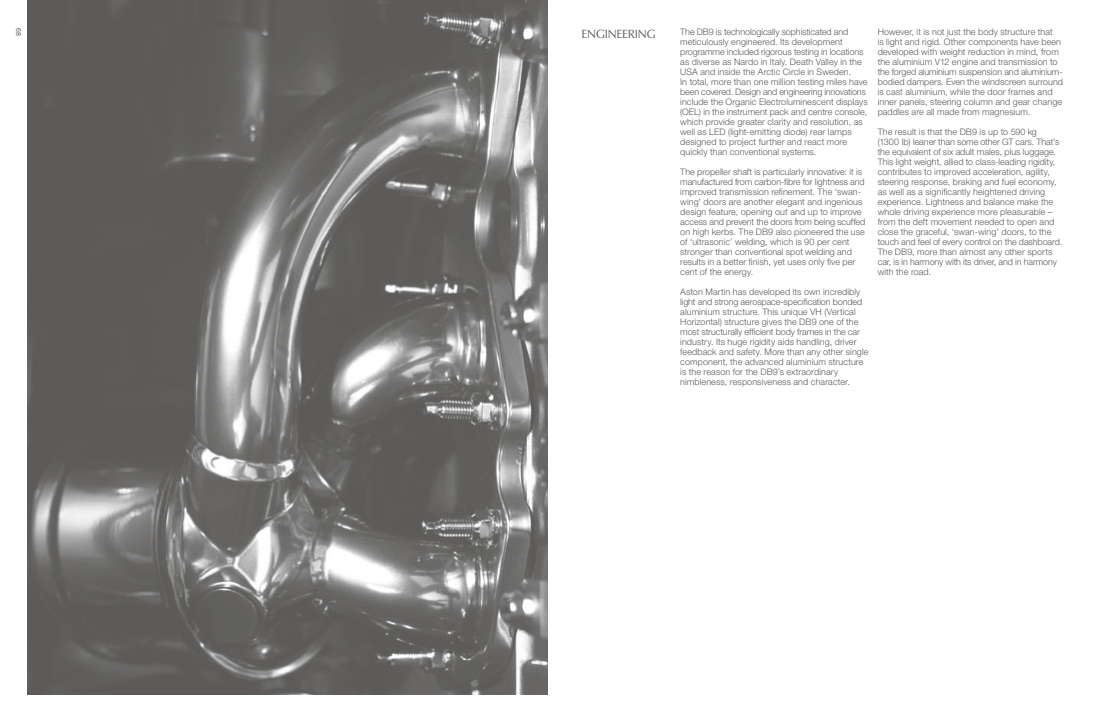
<style>
.page{position:relative;width:1095px;height:723px;background:#fff}
.page>*{position:absolute;margin:0;border:0;box-sizing:border-box;transform-origin:0 0}
.t1{font:12px "Zapf Humanist 601 BT";letter-spacing:-.015em;color:#5c5b5a}
.t2{font:300 9px/10px "Helvetica Neue LT Pro";letter-spacing:.01em;color:#5c5b5a}
.t3{font:7px "Helvetica Neue LT Pro";color:#5c5b5a}
</style>
<div class="page">
<img style="left:28px;top:0;width:519px;height:694px">
<p class="t3" style="left:23px;top:28px;width:9px;rotate:90deg">68</p>
<p class="t2" style="left:680px;top:26px;width:189px">The DB9 is technologically sophisticated and meticulously engineered. Its development programme included rigorous testing in locations as diverse as Nardo in Italy, Death Valley in the USA and inside the Arctic Circle in Sweden.<br>In total, more than one million testing miles have been covered. Design and engineering innovations include the Organic Electroluminescent displays (OEL) in the instrument pack and centre console, which provide greater clarity and resolution, as well as LED (light-emitting diode) rear lamps designed to project further and react more quickly than conventional systems.</p>
<p class="t2" style="left:680px;top:166px;width:187px">The propeller shaft is particularly innovative: it is manufactured from carbon-fibre for lightness and improved transmission refinement. The ‘swan&shy;wing’ doors are another elegant and ingenious design feature, opening out and up to improve access and prevent the doors from being scuffed on high kerbs. The DB9 also pioneered the use of ‘ultrasonic’ welding, which is 90 per cent stronger than conventional spot welding and results in a better finish, yet uses only five per cent of the energy.</p>
<p class="t2" style="left:680px;top:286px;width:190px">Aston Martin has developed its own incredibly light and strong aerospace-specification bonded aluminium structure. This unique VH (Vertical Horizontal) structure gives the DB9 one of the most structurally efficient body frames in the car industry. Its huge rigidity aids handling, driver feedback and safety. More than any other single component, the advanced aluminium structure is the reason for the DB9’s extraordinary nimbleness, responsiveness and character.</p>
<h1 class="t1" style="left:581px;top:26px;width:75px">ENGINEERING</h1>
<p class="t2" style="left:877px;top:26px;width:187px">However, it is not just the body structure that<br>is light and rigid. Other components have been developed with weight reduction in mind, from the aluminium V12 engine and transmission to the forged aluminium suspension and aluminium&shy;bodied dampers. Even the windscreen surround is cast aluminium, while the door frames and inner panels, steering column and gear change paddles are all made from magnesium.</p>
<p class="t2" style="left:877px;top:126px;width:186px">The result is that the DB9 is up to 590 kg<br>(1300 lb) leaner than some other GT cars. That’s the equivalent of six adult males, plus luggage.<br>This light weight, allied to class-leading rigidity, contributes to improved acceleration, agility, steering response, braking and fuel economy, as well as a significantly heightened driving experience. Lightness and balance make the whole driving experience more pleasurable – from the deft movement needed to open and close the graceful, ‘swan-wing’ doors, to the touch and feel of every control on the dashboard.<br>The DB9, more than almost any other sports car, is in harmony with its driver, and in harmony with the road.</p>
</div>
